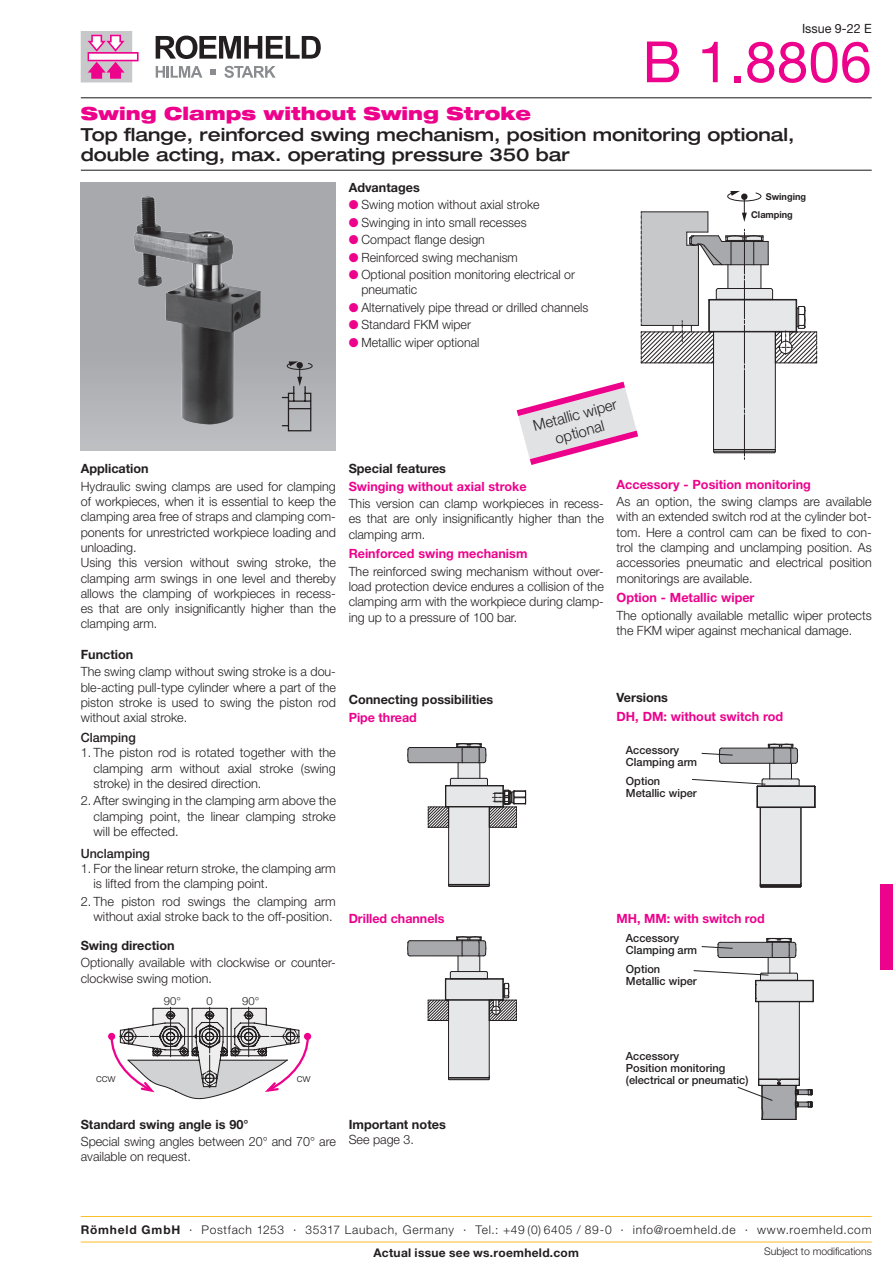
<style>
.page{position:relative;width:893px;height:1263px;background:#fff}
.page>*{position:absolute;margin:0;border:0;box-sizing:border-box;transform-origin:0 0}
.t1{font:57px "Helvetica Neue LT Pro";color:#ed028c}
.t2{font:500 expanded 18px/20.2px "Helvetica Neue LT Pro";color:#231f20}
.t3{font:900 expanded 18px "Helvetica Neue LT Pro";color:#ed028c}
.t4{font:300 15px/18px "Helvetica Neue LT Pro";color:#231f20;text-align:center}
.t5{font:300 12.75px/15.3px "Helvetica Neue LT Pro";color:#231f20}
.t6{font:700 12.75px "Helvetica Neue LT Pro";color:#ed028c}
.t7{font:700 12.75px "Helvetica Neue LT Pro";color:#231f20}
.t8{font:500 12.75px "Helvetica Neue LT Pro";color:#231f20}
.t9{font:12.75px "Helvetica Neue LT Pro";color:#231f20}
.t10{font:300 12px "Helvetica Neue LT Pro";letter-spacing:.06em;color:#231f20}
.t11{font:700 12px "Helvetica Neue LT Pro";letter-spacing:.025em;color:#231f20}
.t12{font:500 11.25px/12px "Helvetica Neue LT Pro";color:#231f20}
.t13{font:300 11.25px "Helvetica Neue LT Pro";color:#231f20}
.t14{font:300 10.5px "Helvetica Neue LT Pro";letter-spacing:-.005em;color:#231f20}
.t15{font:700 9.45px/18.1px "Helvetica Neue LT Pro";color:#231f20}
.s1{color:#ed028c}
.s2{font-weight:700}
</style>
<div class="page">
<svg style="left:156px;top:36px;width:165px;height:23px"></svg>
<svg style="left:156px;top:66px;width:46px;height:12px"></svg>
<svg style="left:224px;top:66px;width:52px;height:12px"></svg>
<svg style="left:210px;top:69px;width:6px;height:6px"></svg>
<svg style="left:81px;top:31px;width:58px;height:51px"></svg>
<hr style="left:81px;top:170px;width:791px;height:1px;background:#231f20">
<hr style="left:81px;top:97px;width:791px;height:1px;background:#231f20">
<div style="left:81px;top:183px;width:255px;height:267px;background:linear-gradient(to bottom,#a3a4a8,#b5b6b9)"></div>
<img style="left:95px;top:183px;width:227px;height:267px">
<svg style="left:281px;top:361px;width:32px;height:71px;background:#9a9b9e"></svg>
<svg style="left:407px;top:936px;width:110px;height:145px"></svg>
<svg style="left:407px;top:743px;width:120px;height:144px"></svg>
<div style="left:880px;top:884px;width:13px;height:85px;background:#ed028c"></div>
<div style="left:108px;top:1033px;width:7px;height:7px;border:2px solid #ed028c;border-radius:50%"></div>
<div style="left:304px;top:1033px;width:7px;height:7px;border:2px solid #ed028c;border-radius:50%"></div>
<svg style="left:109px;top:1007px;width:201px;height:92px"></svg>
<svg style="left:516px;top:191px;width:301px;height:274px"></svg>
<hr style="left:81px;top:1242px;width:791px;height:1px;background:#fdbd26">
<hr style="left:81px;top:1216px;width:791px;height:1px;background:#fdbd26">
<svg style="left:692px;top:743px;width:124px;height:145px"></svg>
<svg style="left:693px;top:937px;width:121px;height:183px"></svg>
<p class="t9" style="left:802px;top:20px;width:71px">Issue 9-22 E</p>
<h1 class="t1" style="left:642px;top:27px;width:231px">B 1.8806</h1>
<h2 class="t3" style="left:81px;top:102px;width:452px">Swing Clamps without Swing Stroke</h2>
<h2 class="t2" style="left:81px;top:123px;width:715px">Top flange, reinforced swing mechanism, position monitoring optional, double acting, max. operating pressure 350 bar</h2>
<p class="t7" style="left:349px;top:180px;width:73px">Advantages</p>
<p class="t5" style="left:349px;top:197px;width:192px"><span class="s1">●</span> Swing motion without axial stroke</p>
<p class="t5" style="left:349px;top:214px;width:179px"><span class="s1">●</span> Swinging in into small recesses</p>
<p class="t5" style="left:349px;top:232px;width:138px"><span class="s1">●</span> Compact flange design</p>
<p class="t5" style="left:349px;top:249px;width:171px"><span class="s1">●</span> Reinforced swing mechanism</p>
<p class="t5" style="left:361px;top:267px;width:215px;text-indent:-13px"><span class="s1">●</span> Optional position monitoring electrical or pneumatic</p>
<p class="t5" style="left:349px;top:299px;width:241px"><span class="s1">●</span> Alternatively pipe thread or drilled channels</p>
<p class="t5" style="left:349px;top:317px;width:124px"><span class="s1">●</span> Standard FKM wiper</p>
<p class="t5" style="left:349px;top:334px;width:132px"><span class="s1">●</span> Metallic wiper optional</p>
<p class="t15" style="left:751px;top:188px;width:56px;text-indent:15px">Swinging<br>Clamping</p>
<p class="t7" style="left:81px;top:461px;width:69px">Application</p>
<p class="t5" style="left:81px;top:478px;width:257px">Hydraulic swing clamps are used for clamping of workpieces, when it is essential to keep the clamping area free of straps and clamping com&shy;ponents for unrestricted workpiece loading and unloading.<br>Using this version without swing stroke, the clamping arm swings in one level and thereby allows the clamping of workpieces in recess&shy;es that are only insignificantly higher than the clamping arm.</p>
<p class="t7" style="left:81px;top:647px;width:54px">Function</p>
<p class="t5" style="left:81px;top:664px;width:257px;text-align:justify">The swing clamp without swing stroke is a dou&shy;ble-acting pull-type cylinder where a part of the piston stroke is used to swing the piston rod without axial stroke.</p>
<p class="t8" style="left:81px;top:730px;width:57px">Clamping</p>
<p class="t5" style="left:94px;top:745px;width:244px;text-align:justify;text-indent:-13px">1. The piston rod is rotated together with the clamping arm without axial stroke (swing stroke) in the desired direction.</p>
<p class="t5" style="left:94px;top:793px;width:244px;text-align:justify;text-indent:-13px">2. After swinging in the clamping arm above the clamping point, the linear clamping stroke will be effected.</p>
<p class="t8" style="left:81px;top:845px;width:71px">Unclamping</p>
<p class="t5" style="left:94px;top:860px;width:244px;text-indent:-13px">1. For the linear return stroke, the clamping arm is lifted from the clamping point.</p>
<p class="t5" style="left:81px;top:893px;width:257px;text-align:right">2. The piston rod swings the clamping arm without axial stroke back to the off-position.</p>
<p class="t7" style="left:81px;top:937px;width:95px">Swing direction</p>
<p class="t5" style="left:81px;top:955px;width:257px">Optionally available with clockwise or counter&shy;clockwise swing motion.</p>
<p class="t13" style="left:164px;top:994px;width:19px">90°</p>
<p class="t13" style="left:206px;top:994px;width:8px">0</p>
<p class="t13" style="left:242px;top:994px;width:19px">90°</p>
<p class="t4" style="left:531px;top:417px;width:88px;rotate:-15deg">Metallic wiper optional</p>
<p class="t7" style="left:349px;top:461px;width:99px">Special features</p>
<p class="t6" style="left:349px;top:478px;width:179px">Swinging without axial stroke</p>
<p class="t5" style="left:349px;top:496px;width:257px;text-align:justify">This version can clamp workpieces in recess&shy;es that are only insignificantly higher than the clamping arm.</p>
<p class="t6" style="left:349px;top:546px;width:180px">Reinforced swing mechanism</p>
<p class="t5" style="left:349px;top:563px;width:257px;text-align:justify">The reinforced swing mechanism without over&shy;load protection device endures a collision of the clamping arm with the workpiece during clamp&shy;ing up to a pressure of 100 bar.</p>
<p class="t6" style="left:617px;top:476px;width:196px">Accessory - Position monitoring</p>
<p class="t5" style="left:617px;top:494px;width:257px;text-align:justify">As an option, the swing clamps are available with an extended switch rod at the cylinder bot&shy;tom. Here a control cam can be fixed to con&shy;trol the clamping and unclamping position. As accessories pneumatic and electrical position monitorings are available.</p>
<p class="t6" style="left:617px;top:590px;width:139px">Option - Metallic wiper</p>
<p class="t5" style="left:617px;top:607px;width:257px">The optionally available metallic wiper protects the FKM wiper against mechanical damage.</p>
<p class="t7" style="left:349px;top:691px;width:146px">Connecting possibilities</p>
<p class="t6" style="left:349px;top:710px;width:70px">Pipe thread</p>
<p class="t7" style="left:617px;top:690px;width:53px">Versions</p>
<p class="t6" style="left:617px;top:709px;width:168px">DH, DM: without switch rod</p>
<p class="t12" style="left:626px;top:744px;width:73px">Accessory<br>Clamping arm</p>
<p class="t12" style="left:626px;top:775px;width:72px">Option<br>Metallic wiper</p>
<p class="t6" style="left:349px;top:910px;width:97px">Drilled channels</p>
<p class="t6" style="left:617px;top:910px;width:150px">MH, MM: with switch rod</p>
<p class="t12" style="left:626px;top:932px;width:73px">Accessory<br>Clamping arm</p>
<p class="t12" style="left:626px;top:963px;width:72px">Option<br>Metallic wiper</p>
<p class="t13" style="left:96px;top:1071px;width:21px">ccw</p>
<p class="t13" style="left:297px;top:1071px;width:15px">cw</p>
<p class="t7" style="left:81px;top:1116px;width:169px">Standard swing angle is 90°</p>
<p class="t5" style="left:81px;top:1133px;width:257px">Special swing angles between 20° and 70° are available on request.</p>
<p class="t7" style="left:349px;top:1116px;width:99px">Important notes</p>
<p class="t5" style="left:349px;top:1131px;width:67px">See page 3.</p>
<p class="t12" style="left:626px;top:1049px;width:124px">Accessory<br>Position monitoring (electrical or pneumatic)</p>
<p class="t10" style="left:81px;top:1222px;width:792px"><span class="s2">Römheld GmbH</span> · Postfach 1253 · 35317 Laubach, Germany · Tel.: +49 (0) 6405 / 89-0 · info@roemheld.de · www.roemheld.com</p>
<p class="t11" style="left:374px;top:1245px;width:207px">Actual issue see ws.roemheld.com</p>
<p class="t14" style="left:764px;top:1244px;width:109px">Subject to modifications</p>
</div>
